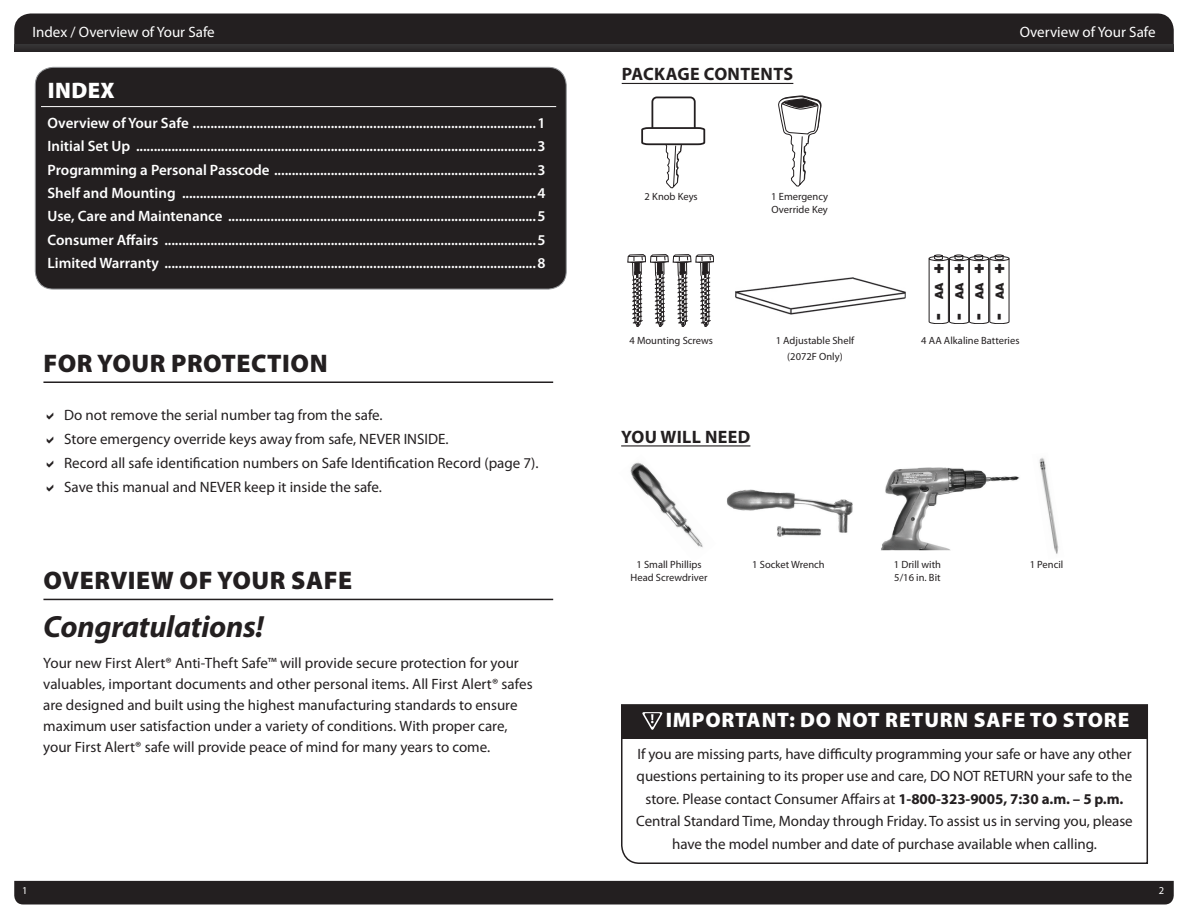
<style>
.page{position:relative;width:1188px;height:918px;background:#fff}
.page>*{position:absolute;margin:0;border:0;box-sizing:border-box;transform-origin:0 0}
.t1{font:italic 700 30.75px "Myriad Pro";letter-spacing:-.01em;color:#231f20}
.t2{font:900 25.5px "Myriad Pro";letter-spacing:.02em;color:#231f20}
.t3{font:900 22.5px "Myriad Pro";letter-spacing:.02em;color:#fff}
.t4{font:900 21px "Myriad Pro";letter-spacing:.04em;color:#fff}
.t5{font:900 18.15px "Helvetica Neue";color:#231f20}
.t6{font:700 18px "Myriad Pro";letter-spacing:.02em;color:#231f20}
.t7{font:15px/21px "Myriad Pro";letter-spacing:-.005em;color:#231f20}
.t8{font:600 15px/23.4px "Myriad Pro";color:#fff;text-align:justify}
.t9{font:15px "Myriad Pro";color:#fff}
.t10{font:900 11.4px/20.2px "Helvetica Neue";color:#231f20;text-align:justify}
.t11{font:10.5px/12.6px "Myriad Pro";color:#231f20;text-align:center}
.t12{font:10.5px "Myriad Pro";color:#fff}
.s1{font-weight:700}
</style>
<div class="page">
<svg style="left:14px;top:14px;width:1160px;height:37px;background:#252122"></svg>
<div style="left:14px;top:45px;width:580px;height:6px;background:#2f2c2d"></div>
<div style="left:14px;top:881px;width:1160px;height:23px;background:#231f20"></div>
<img style="left:726px;top:489px;width:127px;height:48px">
<img style="left:881px;top:467px;width:139px;height:83px">
<img style="left:976px;top:467px;width:44px;height:8px">
<img style="left:1039px;top:457px;width:20px;height:97px">
<img style="left:630px;top:462px;width:73px;height:86px">
<div style="left:35px;top:67px;width:531px;height:222px;background:#231f20;border-radius:18px"></div>
<div style="left:35px;top:67px;width:532px;height:222px;border:1px solid #939598;border-radius:18px"></div>
<hr style="left:43px;top:381px;width:510px;height:2px;background:#231f20">
<hr style="left:43px;top:599px;width:510px;height:1px;background:#231f20">
<hr style="left:622px;top:83px;width:171px;height:1px;background:#231f20">
<hr style="left:621px;top:445px;width:129px;height:1px;background:#231f20">
<hr style="left:41px;top:106px;width:515px;height:1px;background:#fff">
<svg style="left:621px;top:704px;width:527px;height:160px"></svg>
<div style="left:621px;top:705px;width:526px;height:34px;background:#231f20"></div>
<svg style="left:642px;top:712px;width:21px;height:18px"></svg>
<svg style="left:778px;top:95px;width:44px;height:92px"></svg>
<svg style="left:929px;top:255px;width:81px;height:69px"></svg>
<img style="left:735px;top:278px;width:170px;height:37px">
<div style="left:651px;top:97px;width:45px;height:41px;border:2px solid #231f20;border-radius:4px"></div>
<svg style="left:641px;top:111px;width:64px;height:77px"></svg>
<svg style="left:627px;top:254px;width:87px;height:73px"></svg>
<p class="t9" style="left:32px;top:23px;width:184px">Index / Overview of Your Safe</p>
<p class="t9" style="left:1020px;top:23px;width:137px">Overview of Your Safe</p>
<h3 class="t3" style="left:48px;top:75px;width:69px">INDEX</h3>
<p class="t8" style="left:48px;top:111px;width:499px">Overview of Your Safe .................................................................................................1<br>Initial Set Up .................................................................................................................3<br>Programming a Personal Passcode ..........................................................................3<br>Shelf and Mounting ....................................................................................................4<br>Use, Care and Maintenance .......................................................................................5<br>Consumer Affairs .........................................................................................................5<br>Limited Warranty .........................................................................................................8</p>
<h2 class="t2" style="left:43px;top:346px;width:286px">FOR YOUR PROTECTION</h2>
<p class="t7" style="left:64px;top:402px;width:476px;line-height:24.3px">Do not remove the serial number tag from the safe.<br>Store emergency override keys away from safe, NEVER INSIDE.<br>Record all safe identification numbers on Safe Identification Record (page 7).<br>Save this manual and NEVER keep it inside the safe.</p>
<h2 class="t2" style="left:43px;top:563px;width:208px">OVERVIEW OF YOUR</h2>
<h2 class="t2" style="left:291px;top:563px;width:55px">SAFE</h2>
<h1 class="t1" style="left:43px;top:607px;width:222px">Congratulations!</h1>
<p class="t7" style="left:43px;top:652px;width:491px">Your new First Alert® Anti-Theft Safe™ will provide secure protection for your valuables, important documents and other personal items. All First Alert® safes are designed and built using the highest manufacturing standards to ensure maximum user satisfaction under a variety of conditions. With proper care, your First Alert® safe will provide peace of mind for many years to come.</p>
<p class="t6" style="left:622px;top:63px;width:171px">PACKAGE CONTENTS</p>
<p class="t11" style="left:645px;top:190px;width:55px">2 Knob Keys</p>
<p class="t11" style="left:771px;top:190px;width:58px;text-align:left">1 Emergency<br>Override Key</p>
<p class="t5" style="left:952px;top:263px;width:12px;rotate:90deg">+</p>
<p class="t5" style="left:972px;top:263px;width:12px;rotate:90deg">+</p>
<p class="t5" style="left:992px;top:263px;width:12px;rotate:90deg">+</p>
<p class="t5" style="left:1012px;top:263px;width:12px;rotate:90deg">+</p>
<p class="t10" style="left:929px;top:299px;width:18px;rotate:-90deg">AA AA AA AA</p>
<p class="t5" style="left:951px;top:313px;width:9px;rotate:90deg">-</p>
<p class="t5" style="left:972px;top:313px;width:9px;rotate:90deg">-</p>
<p class="t5" style="left:992px;top:313px;width:9px;rotate:90deg">-</p>
<p class="t5" style="left:1012px;top:313px;width:9px;rotate:90deg">-</p>
<p class="t11" style="left:776px;top:332px;width:80px;line-height:15.9px">1 Adjustable Shelf (2072F Only)</p>
<p class="t11" style="left:629px;top:334px;width:85px">4 Mounting Screws</p>
<p class="t11" style="left:921px;top:334px;width:100px">4 AA Alkaline Batteries</p>
<p class="t6" style="left:621px;top:425px;width:129px">YOU WILL NEED</p>
<p class="t11" style="left:631px;top:558px;width:78px">1 Small Phillips<br>Head Screwdriver</p>
<p class="t11" style="left:752px;top:558px;width:74px">1 Socket Wrench</p>
<p class="t11" style="left:894px;top:558px;width:49px;text-align:left">1 Drill with<br>5/16 in. Bit</p>
<p class="t11" style="left:1030px;top:558px;width:35px">1 Pencil</p>
<h3 class="t4" style="left:666px;top:706px;width:322px">IMPORTANT: DO NOT RETURN SAF</h3>
<h3 class="t4" style="left:1014px;top:706px;width:117px">E TO STORE</h3>
<p class="t7" style="left:636px;top:742px;width:498px;line-height:22.5px;text-align:center">If you are missing parts, have difficulty programming your safe or have any other questions pertaining to its proper use and care, DO NOT RETURN your safe to the store. Please contact Consumer Affairs at <span class="s1">1-800-323-9005, 7:30 A.M. – 5 P.M.<br></span>Central Standard Time, Monday through Friday. To assist us in serving you, please have the model number and date of purchase available when calling.</p>
<p class="t12" style="left:22px;top:884px;width:7px">1</p>
<p class="t12" style="left:1159px;top:884px;width:7px">2</p>
</div>
